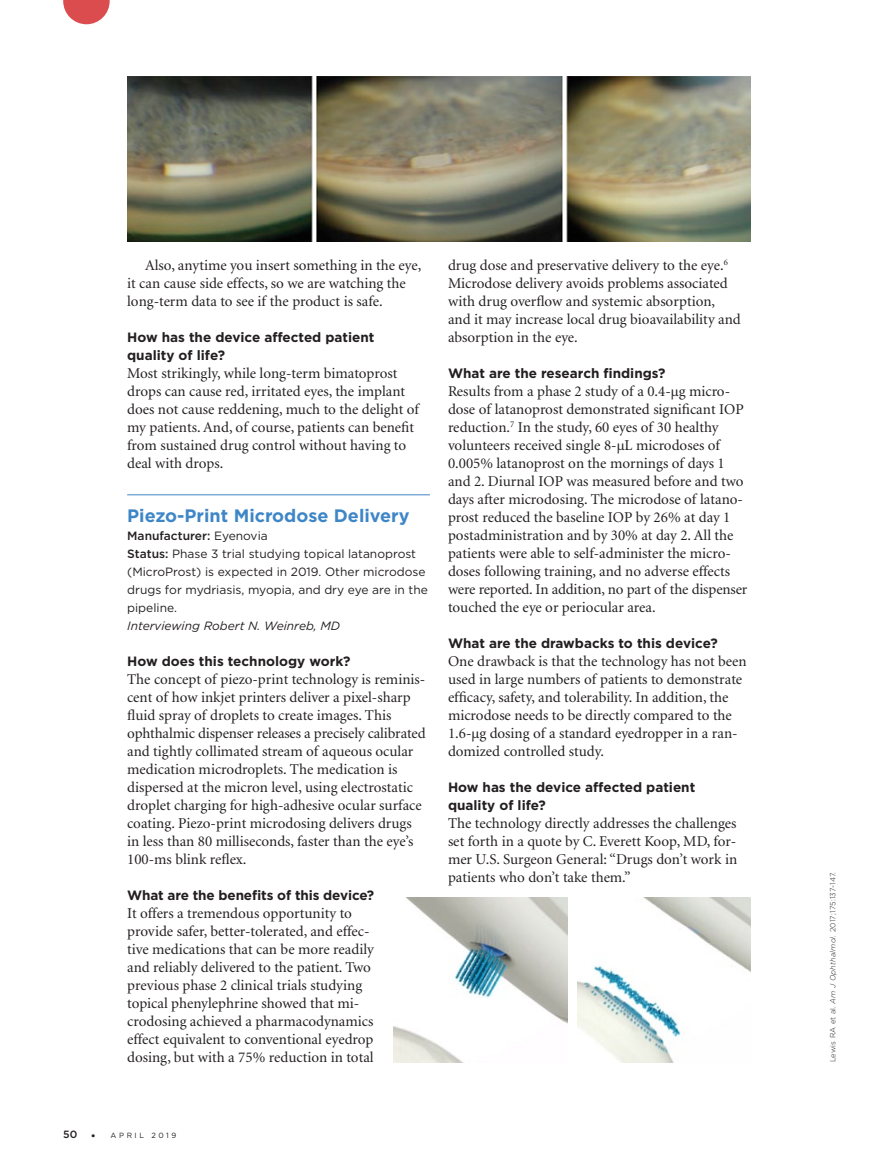
<style>
.page{position:relative;width:878px;height:1175px;background:#fff}
.page>*{position:absolute;margin:0;border:0;box-sizing:border-box;transform-origin:0 0}
.Drug_subhead{font:700 18px "Gotham";color:#3f86c7}
.BODY_text_NO_indent{font:15px/18px "Minion";color:#231f20}
.BODY_text{font:15px/18px "Minion";color:#231f20}
.Subhead{font:700 13.5px/18px "Gotham";color:#231f20}
.MORE_ONLINE_body{font:12px/18px "Gotham";color:#231f20}
.MORE_ONLINE_body-2{font:italic 12px "Gotham";color:#231f20}
.MORE_ONLINE_body-3{font:500 12px "Gotham";color:#231f20}
.CREDIT{font:300 7.5px "Gotham";letter-spacing:.02em;color:#231f20}
.t1{font:7.5px "Gotham";letter-spacing:.34em;color:#231f20}
.s1{font-weight:400}
.s2{font-weight:500}
.s3{font-weight:500;font-size:10.5px}
.s4{font-weight:300;font-size:12px}
.s5{font-style:italic}
</style>
<div class="page">
<svg style="left:63px;top:0;width:47px;height:24px"></svg>
<hr style="left:127px;top:494px;width:303px;height:1px;background:#3f86c7">
<img style="left:127px;top:77px;width:623px;height:165px">
<img style="left:577px;top:897px;width:173px;height:165px">
<img style="left:393px;top:897px;width:174px;height:165px">
<p class="BODY_text" style="left:127px;top:257px;width:295px;text-indent:18px">Also, anytime you insert something in the eye, it can cause side effects, so we are watching the long-term data to see if the product is safe.</p>
<p class="Subhead" style="left:127px;top:328px;width:249px">How has the device affected patient quality of life?</p>
<p class="BODY_text_NO_indent" style="left:127px;top:365px;width:293px">Most strikingly, while long-term bimatoprost drops can cause red, irritated eyes, the implant does not cause reddening, much to the delight of my patients. And, of course, patients can benefit from sustained drug control without having to deal with drops.</p>
<p class="Drug_subhead" style="left:127px;top:504px;width:284px">Piezo-Print Microdose Delivery</p>
<p class="MORE_ONLINE_body-3" style="left:127px;top:528px;width:142px">Manufacturer: <span class="s1">Eyenovia</span></p>
<p class="MORE_ONLINE_body" style="left:127px;top:544px;width:302px"><span class="s2">Status:</span> Phase 3 trial studying topical latanoprost (MicroProst) is expected in 2019. Other microdose drugs for mydriasis, myopia, and dry eye are in the pipeline.</p>
<p class="MORE_ONLINE_body-2" style="left:127px;top:618px;width:214px">Interviewing Robert N. Weinreb, MD</p>
<p class="Subhead" style="left:127px;top:652px;width:225px">How does this technology work?</p>
<p class="BODY_text_NO_indent" style="left:127px;top:671px;width:300px">The concept of piezo-print technology is reminis&shy;cent of how inkjet printers deliver a pixel-sharp fluid spray of droplets to create images. This ophthalmic dispenser releases a precisely calibrated and tightly collimated stream of aqueous ocular medication microdroplets. The medication is dispersed at the micron level, using electrostatic droplet charging for high-adhesive ocular surface coating. Piezo-print microdosing delivers drugs in less than 80 milliseconds, faster than the eye’s 100-ms blink reflex.</p>
<p class="Subhead" style="left:127px;top:886px;width:249px">What are the benefits of this device?</p>
<p class="BODY_text_NO_indent" style="left:127px;top:905px;width:248px">It offers a tremendous opportunity to provide safer, better-tolerated, and effec&shy;tive medications that can be more readily and reliably delivered to the patient. Two previous phase 2 clinical trials studying topical phenylephrine showed that mi&shy;crodosing achieved a pharmacodynamics effect equivalent to conventional eyedrop dosing, but with a 75% reduction in total</p>
<p class="BODY_text_NO_indent" style="left:448px;top:257px;width:294px">drug dose and preservative delivery to the eye.<sup>6<br></sup>Microdose delivery avoids problems associated with drug overflow and systemic absorption, and it may increase local drug bioavailability and absorption in the eye.</p>
<p class="Subhead" style="left:448px;top:364px;width:219px">What are the research findings?</p>
<p class="BODY_text_NO_indent" style="left:448px;top:383px;width:301px">Results from a phase 2 study of a 0.4-µg micro&shy;dose of latanoprost demonstrated significant IOP reduction.<sup>7</sup> In the study, 60 eyes of 30 healthy volunteers received single 8-µL microdoses of 0.005% latanoprost on the mornings of days 1 and 2. Diurnal IOP was measured before and two days after microdosing. The microdose of latano&shy;prost reduced the baseline IOP by 26% at day 1 postadministration and by 30% at day 2. All the patients were able to self-administer the micro&shy;doses following training, and no adverse effects were reported. In addition, no part of the dispenser touched the eye or periocular area.</p>
<p class="Subhead" style="left:448px;top:634px;width:271px">What are the drawbacks to this device?</p>
<p class="BODY_text_NO_indent" style="left:448px;top:653px;width:300px">One drawback is that the technology has not been used in large numbers of patients to demonstrate efficacy, safety, and tolerability. In addition, the microdose needs to be directly compared to the 1.6-µg dosing of a standard eyedropper in a ran&shy;domized controlled study.</p>
<p class="Subhead" style="left:448px;top:778px;width:249px">How has the device affected patient quality of life?</p>
<p class="BODY_text_NO_indent" style="left:448px;top:815px;width:291px;text-align:justify">The technology directly addresses the challenges set forth in a quote by C. Everett Koop, MD, for&shy;mer U.S. Surgeon General: “Drugs don’t work in patients who don’t take them.”</p>
<p class="t1" style="left:63px;top:1130px;width:115px"><span class="s3">50</span> <span class="s4">•</span> APRIL 2019</p>
<p class="CREDIT" style="left:828px;top:1062px;width:192px;rotate:-90deg">Lewis RA et al. <span class="s5">Am J Ophthalmol.</span> 2017;175:137-147.</p>
</div>
